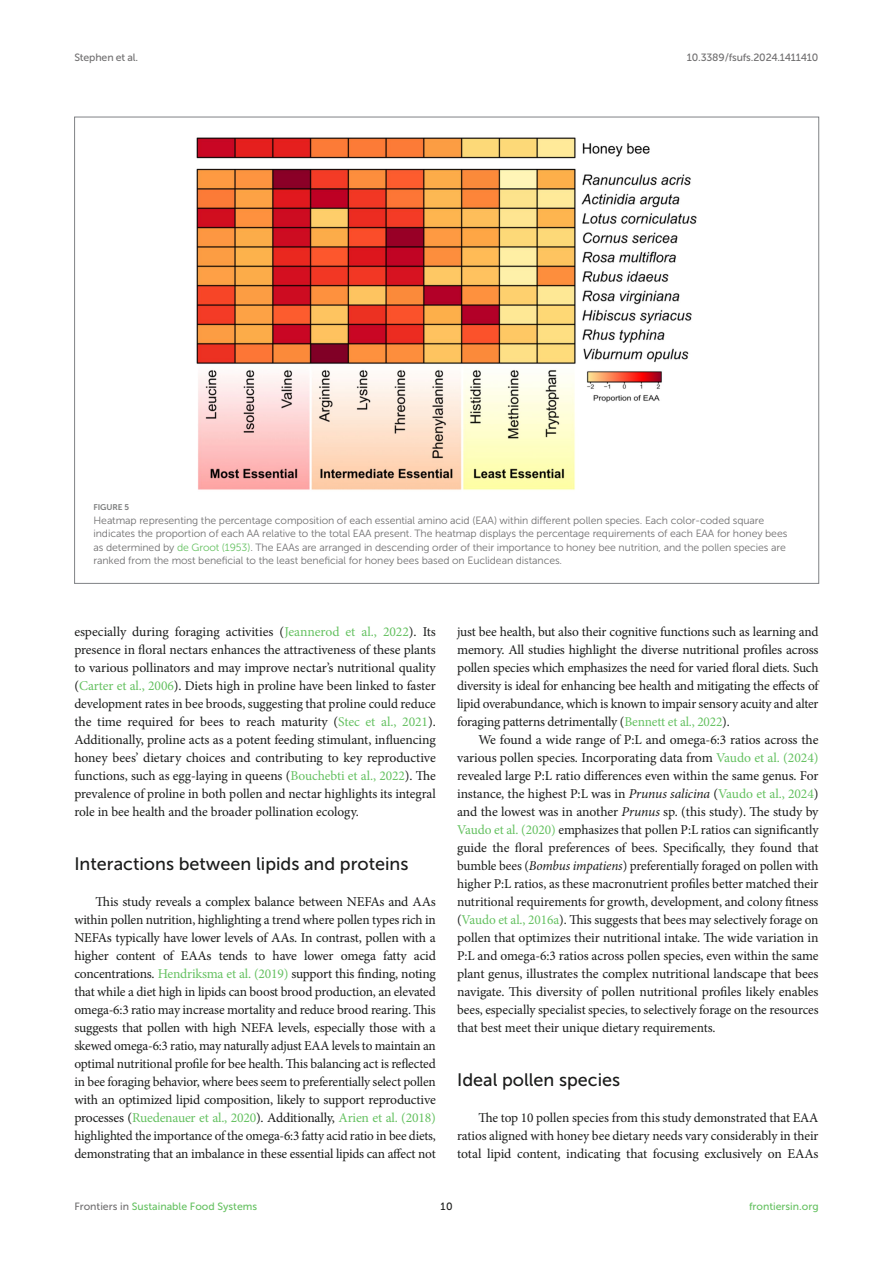
<style>
.page{position:relative;width:893px;height:1263px;background:#fff}
.page>*{position:absolute;margin:0;border:0;box-sizing:border-box;transform-origin:0 0}
.HEAD_2{font:18px "Museo Sans 500";color:#1b1c1b}
.TEXT{font:13.5px/18px "Minion Pro";letter-spacing:-.005em;color:#1b1c1b;text-align:justify}
.TEXT_FLUSH{font:13.5px/18px "Minion Pro";letter-spacing:-.015em;color:#1b1c1b;text-align:justify}
.FIG_LEG{font:10.5px/13.5px "Museo Sans 300";letter-spacing:-.01em;color:#706f70}
.t1{font:10.5px "Museo Sans 500";color:#65c161}
.t2{font:10.5px "Museo Sans 500";letter-spacing:-.015em;color:#706f70}
.t3{font:10.5px "Museo Sans 500";color:#1b1c1b}
.FIG_HD{font:8.25px "Museo Sans 700";letter-spacing:-.01em;color:#7e7f7f}
.s1{color:#65c161}
.s2{font-style:italic}
.s3{color:#706f70}
</style>
<div class="page">
<img style="left:196px;top:137px;width:501px;height:353px">
<p class="t2" style="left:74px;top:51px;width:65px">Stephen et al.</p>
<p class="t2" style="left:687px;top:51px;width:133px">10.3389/fsufs.2024.1411410</p>
<p class="FIG_HD" style="left:94px;top:503px;width:37px">FIGURE 5</p>
<p class="FIG_LEG" style="left:94px;top:514px;width:695px">Heatmap representing the percentage composition of each essential amino acid (EAA) within different pollen species. Each color-coded square indicates the proportion of each AA relative to the total EAA present. The heatmap displays the percentage requirements of each EAA for honey bees as determined by <span class="s1">de Groot (1953)</span>. The EAAs are arranged in descending order of their importance to honey bee nutrition, and the pollen species are ranked from the most beneficial to the least beneficial for honey bees based on Euclidean distances.</p>
<p class="TEXT" style="left:74px;top:623px;width:363px">especially during foraging activities (<span class="s1">Jeannerod et al., 2022</span>). Its presence in floral nectars enhances the attractiveness of these plants to various pollinators and may improve nectar’s nutritional quality (<span class="s1">Carter et al., 2006</span>). Diets high in proline have been linked to faster development rates in bee broods, suggesting that proline could reduce the time required for bees to reach maturity (<span class="s1">Stec et al., 2021</span>).<br>Additionally, proline acts as a potent feeding stimulant, influencing honey bees’ dietary choices and contributing to key reproductive functions, such as egg-laying in queens (<span class="s1">Bouchebti et al., 2022</span>). The prevalence of proline in both pollen and nectar highlights its integral role in bee health and the broader pollination ecology.</p>
<p class="HEAD_2" style="left:74px;top:854px;width:336px">Interactions between lipids and proteins</p>
<p class="TEXT_FLUSH" style="left:74px;top:893px;width:363px;text-indent:21px">This study reveals a complex balance between NEFAs and AAs within pollen nutrition, highlighting a trend where pollen types rich in NEFAs typically have lower levels of AAs. In contrast, pollen with a higher content of EAAs tends to have lower omega fatty acid concentrations. <span class="s1">Hendriksma et al. (2019)</span> support this finding, noting that while a diet high in lipids can boost brood production, an elevated omega-6:3 ratio may increase mortality and reduce brood rearing. This suggests that pollen with high NEFA levels, especially those with a skewed omega-6:3 ratio, may naturally adjust EAA levels to maintain an optimal nutritional profile for bee health. This balancing act is reflected in bee foraging behavior, where bees seem to preferentially select pollen with an optimized lipid composition, likely to support reproductive processes (<span class="s1">Ruedenauer et al., 2020</span>). Additionally, <span class="s1">Arien et al. (2018) </span>highlighted the importance of the omega-6:3 fatty acid ratio in bee diets, demonstrating that an imbalance in these essential lipids can affect not</p>
<p class="TEXT_FLUSH" style="left:457px;top:623px;width:363px">just bee health, but also their cognitive functions such as learning and memory. All studies highlight the diverse nutritional profiles across pollen species which emphasizes the need for varied floral diets. Such diversity is ideal for enhancing bee health and mitigating the effects of lipid overabundance, which is known to impair sensory acuity and alter foraging patterns detrimentally (<span class="s1">Bennett et al., 2022</span>).</p>
<p class="TEXT" style="left:457px;top:731px;width:363px;text-indent:21px">We found a wide range of P:L and omega-6:3 ratios across the various pollen species. Incorporating data from <span class="s1">Vaudo et al. (2024) </span>revealed large P:L ratio differences even within the same genus. For instance, the highest P:L was in <span class="s2">Prunus salicina</span> (<span class="s1">Vaudo et al., 2024</span>) and the lowest was in another <span class="s2">Prunus</span> sp. (this study). The study by <span class="s1">Vaudo et al. (2020)</span> emphasizes that pollen P:L ratios can significantly guide the floral preferences of bees. Specifically, they found that bumble bees (<span class="s2">Bombus impatiens</span>) preferentially foraged on pollen with higher P:L ratios, as these macronutrient profiles better matched their nutritional requirements for growth, development, and colony fitness (<span class="s1">Vaudo et al., 2016a</span>). This suggests that bees may selectively forage on pollen that optimizes their nutritional intake. The wide variation in P:L and omega-6:3 ratios across pollen species, even within the same plant genus, illustrates the complex nutritional landscape that bees navigate. This diversity of pollen nutritional profiles likely enables bees, especially specialist species, to selectively forage on the resources that best meet their unique dietary requirements.</p>
<p class="HEAD_2" style="left:457px;top:1070px;width:165px">Ideal pollen species</p>
<p class="TEXT_FLUSH" style="left:457px;top:1109px;width:363px;text-indent:21px">The top 10 pollen species from this study demonstrated that EAA ratios aligned with honey bee dietary needs vary considerably in their total lipid content, indicating that focusing exclusively on EAAs</p>
<p class="t1" style="left:74px;top:1200px;width:184px"><span class="s3">Frontiers in</span> Sustainable Food Systems</p>
<p class="t3" style="left:440px;top:1200px;width:14px">10</p>
<p class="t1" style="left:749px;top:1200px;width:71px">frontiersin.org</p>
</div>
